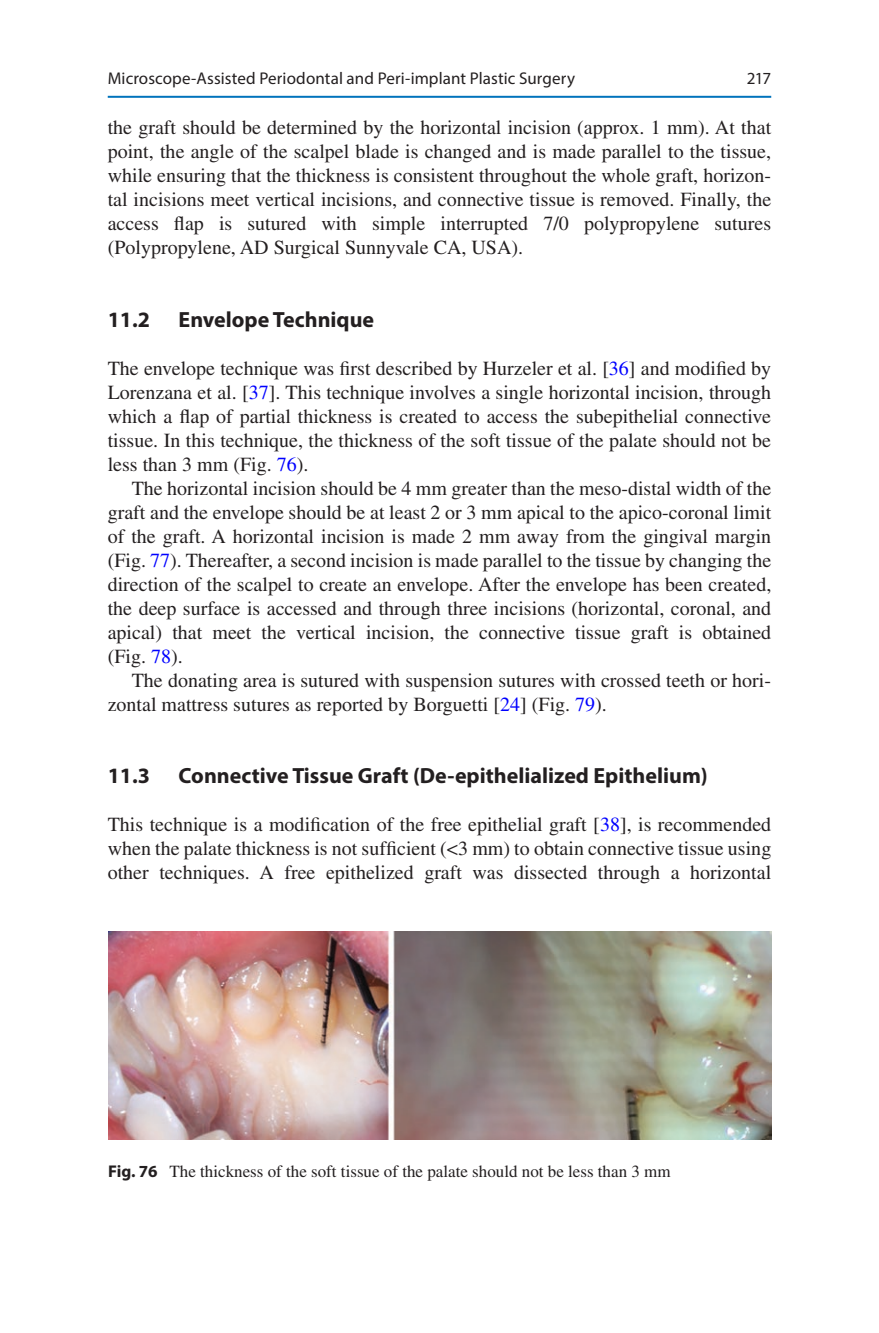
<style>
.page{position:relative;width:879px;height:1333px;background:#fff}
.page>*{position:absolute;margin:0;border:0;box-sizing:border-box;transform-origin:0 0}
._2_hd{font:700 22px "Myriad Pro";color:#231f20}
.Text_flush{font:20px/24px "Times LT Std";color:#231f20;text-align:justify}
.Text{font:20px/24px "Times LT Std";color:#231f20;text-align:justify}
.t1{font:17px "Times LT Std";color:#231f20}
.t2{font:17px "Myriad Pro";letter-spacing:.005em;color:#231f20}
.s1{color:#00f}
.s2{font-family:"Myriad Pro";font-weight:700}
</style>
<div class="page">
<img style="left:108px;top:931px;width:663px;height:208px">
<hr style="left:108px;top:96px;width:663px;height:2px;background:#0073bc">
<p class="t2" style="left:108px;top:68px;width:469px">Microscope-Assisted Periodontal and Peri-implant Plastic Surgery</p>
<p class="t2" style="left:747px;top:68px;width:26px">217</p>
<p class="Text_flush" style="left:108px;top:116px;width:665px">the graft should be determined by the horizontal incision (approx. 1 mm). At that point, the angle of the scalpel blade is changed and is made parallel to the tissue, while ensuring that the thickness is consistent throughout the whole graft, horizon&shy;tal incisions meet vertical incisions, and connective tissue is removed. Finally, the access flap is sutured with simple interrupted 7/0 polypropylene sutures (Polypropylene, AD Surgical Sunnyvale CA, USA).</p>
<h3 class="_2_hd" style="left:108px;top:305px;width:44px">11.2</h3>
<h3 class="_2_hd" style="left:179px;top:305px;width:197px">Envelope Technique</h3>
<p class="Text_flush" style="left:108px;top:356px;width:665px">The envelope technique was first described by Hurzeler et al. [<span class="s1">36</span>] and modified by Lorenzana et al. [<span class="s1">37</span>]. This technique involves a single horizontal incision, through which a flap of partial thickness is created to access the subepithelial connective tissue. In this technique, the thickness of the soft tissue of the palate should not be less than 3 mm (Fig. <span class="s1">76</span>).</p>
<p class="Text" style="left:108px;top:476px;width:665px;text-indent:24px">The horizontal incision should be 4 mm greater than the meso-distal width of the graft and the envelope should be at least 2 or 3 mm apical to the apico-coronal limit of the graft. A horizontal incision is made 2 mm away from the gingival margin (Fig. <span class="s1">77</span>). Thereafter, a second incision is made parallel to the tissue by changing the direction of the scalpel to create an envelope. After the envelope has been created, the deep surface is accessed and through three incisions (horizontal, coronal, and apical) that meet the vertical incision, the connective tissue graft is obtained (Fig. <span class="s1">78</span>).</p>
<p class="Text" style="left:108px;top:668px;width:665px;text-indent:24px">The donating area is sutured with suspension sutures with crossed teeth or hori&shy;zontal mattress sutures as reported by Borguetti [<span class="s1">24</span>] (Fig. <span class="s1">79</span>).</p>
<h3 class="_2_hd" style="left:108px;top:761px;width:44px">11.3</h3>
<h3 class="_2_hd" style="left:179px;top:761px;width:531px">Connective Tissue Graft (De-epithelialized Epithelium)</h3>
<p class="Text_flush" style="left:108px;top:812px;width:665px">This technique is a modification of the free epithelial graft [<span class="s1">38</span>], is recommended when the palate thickness is not sufficient (&lt;3 mm) to obtain connective tissue using other techniques. A free epithelized graft was dissected through a horizontal</p>
<p class="t1" style="left:108px;top:1161px;width:564px"><span class="s2">Fig. 76</span> The thickness of the soft tissue of the palate should not be less than 3 mm</p>
</div>
